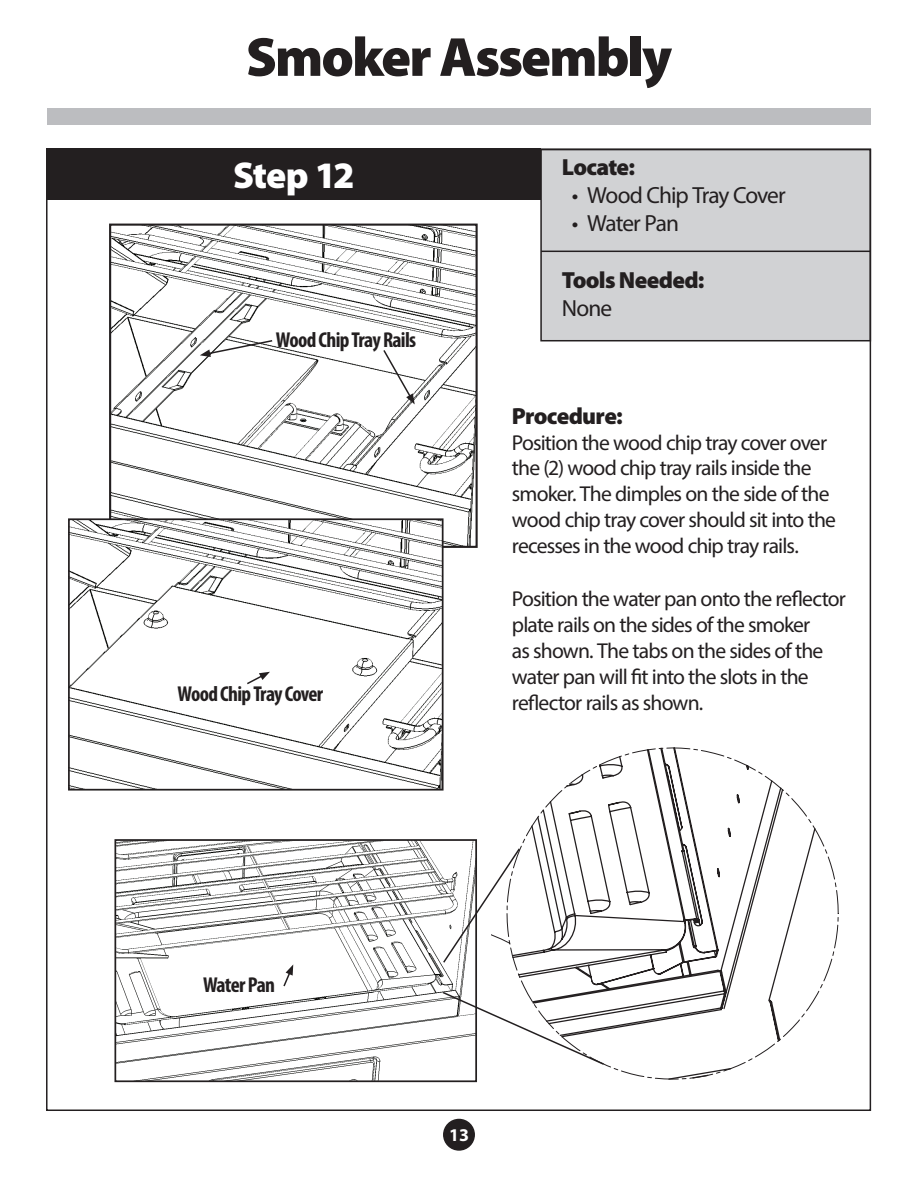
<style>
.page{position:relative;width:918px;height:1188px;background:#fff}
.page>*{position:absolute;margin:0;border:0;box-sizing:border-box;transform-origin:0 0}
.t1{font:900 55.5px "Myriad Pro";letter-spacing:-.035em;color:#231f20}
.t2{font:900 37.5px "Myriad Pro";letter-spacing:-.03em;color:#fff}
.t3{font:23.4px "Myriad Pro";letter-spacing:-.045em;color:#231f20}
.t4{font:900 23.4px "Myriad Pro";letter-spacing:-.03em;color:#231f20}
.t5{font:21.6px/26px "Myriad Pro";letter-spacing:-.04em;color:#231f20}
.t6{font:700 condensed 21.6px "Myriad Pro";letter-spacing:-.03em;color:#231f20}
.t7{font:700 18px "Myriad Pro";color:#fff}
</style>
<div class="page">
<div style="left:541px;top:149px;width:329px;height:192px;background:#d1d2d4"></div>
<div style="left:540px;top:148px;width:331px;height:193px;border:2px solid #231f20"></div>
<div style="left:47px;top:109px;width:823px;height:16px;background:#bcbdc0"></div>
<div style="left:47px;top:149px;width:494px;height:51px;background:#231f20"></div>
<hr style="left:541px;top:251px;width:329px;height:1px;background:#231f20">
<img style="left:117px;top:842px;width:357px;height:237px">
<div style="left:114px;top:839px;width:363px;height:243px;border:2px solid #231f20"></div>
<img style="left:112px;top:227px;width:363px;height:318px">
<div style="left:109px;top:224px;width:369px;height:324px;border:2px solid #231f20"></div>
<svg style="left:382px;top:348px;width:33px;height:56px"></svg>
<svg style="left:200px;top:339px;width:74px;height:18px"></svg>
<svg style="left:514px;top:747px;width:325px;height:333px"></svg>
<svg style="left:442px;top:847px;width:79px;height:117px"></svg>
<svg style="left:441px;top:991px;width:165px;height:75px"></svg>
<svg style="left:282px;top:964px;width:11px;height:24px"></svg>
<img style="left:71px;top:521px;width:370px;height:267px">
<div style="left:68px;top:518px;width:376px;height:273px;border:2px solid #231f20"></div>
<svg style="left:245px;top:672px;width:25px;height:14px"></svg>
<div style="left:444px;top:1120px;width:30px;height:30px;background:#231f20;border-radius:50%"></div>
<div style="left:443px;top:1119px;width:32px;height:32px;border:2px solid #231f20;border-radius:50%"></div>
<h1 class="t1" style="left:246px;top:26px;width:428px">Smoker Assembly</h1>
<h2 class="t2" style="left:233px;top:154px;width:123px">Step 12</h2>
<p class="t6" style="left:276px;top:326px;width:142px">Wood Chip Tray Rails</p>
<p class="t6" style="left:178px;top:681px;width:147px">Wood Chip Tray Cover</p>
<p class="t4" style="left:562px;top:154px;width:75px">Locate:</p>
<p class="t3" style="left:572px;top:181px;width:215px">• Wood Chip Tray Cover</p>
<p class="t3" style="left:572px;top:209px;width:109px">• Water Pan</p>
<p class="t4" style="left:562px;top:266px;width:144px">Tools Needed:</p>
<p class="t3" style="left:562px;top:293px;width:52px">None</p>
<p class="t4" style="left:512px;top:402px;width:112px">Procedure:</p>
<p class="t5" style="left:512px;top:429px;width:326px">Position the wood chip tray cover over the (2) wood chip tray rails inside the smoker. The dimples on the side of the wood chip tray cover should sit into the recesses in the wood chip tray rails.</p>
<p class="t5" style="left:512px;top:586px;width:336px">Position the water pan onto the reflector plate rails on the sides of the smoker<br>as shown. The tabs on the sides of the water pan will fit into the slots in the reflector rails as shown.</p>
<p class="t6" style="left:203px;top:971px;width:74px">Water Pan</p>
<p class="t7" style="left:449px;top:1124px;width:21px">13</p>
</div>
